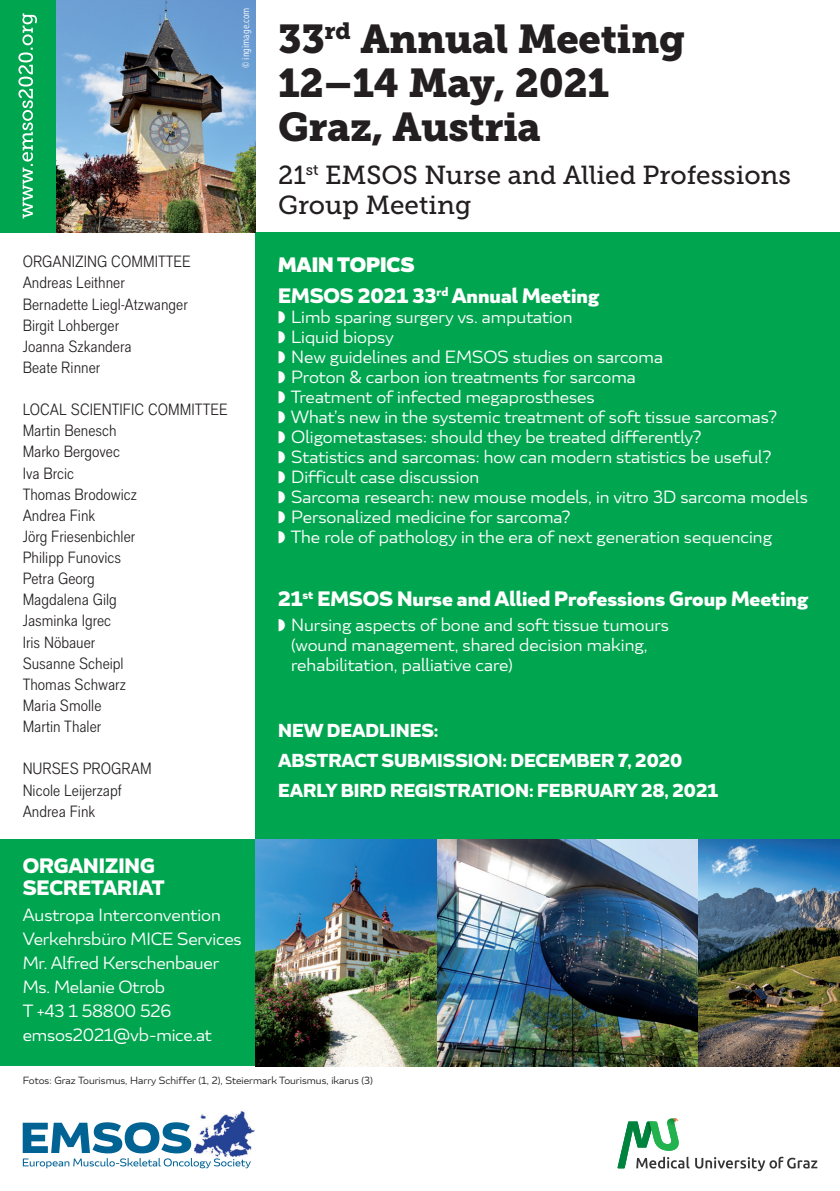
<style>
.page{position:relative;width:840px;height:1191px;background:#fff}
.page>*{position:absolute;margin:0;border:0;box-sizing:border-box;transform-origin:0 0}
.t1{font:40px "Museo Slab 900";letter-spacing:-.01em;color:#231f20}
.t2{font:26px "Museo Slab 500";color:#231f20}
.t3{font:700 20px "Blanc";color:#fff}
.t4{font:900 20px "Blanc";color:#fff}
.t5{font:700 18px "Blanc";color:#fff}
.t6{font:300 17px/20px "Blanc";color:#fff}
.t7{font:300 condensed 16px/21.2px "Applied Sans Pro";color:#231f20}
.bildtext{font:300 10px "Blanc";color:#231f20}
.t8{font:300 condensed 10px "Morandi";color:#fff}
</style>
<div class="page">
<div style="left:0;top:0;width:57px;height:232px;background:#00a54f"></div>
<div style="left:255px;top:232px;width:584px;height:607px;background:#00a54f"></div>
<img style="left:57px;top:0;width:198px;height:232px">
<svg style="left:18px;top:13px;width:19px;height:205px"></svg>
<svg style="left:23px;top:1122px;width:228px;height:46px"></svg>
<img style="left:193px;top:1111px;width:62px;height:46px">
<div style="left:0;top:839px;width:255px;height:227px;background:#00a54f"></div>
<img style="left:255px;top:839px;width:182px;height:227px">
<img style="left:437px;top:839px;width:260px;height:227px">
<img style="left:697px;top:839px;width:142px;height:227px">
<svg style="left:617px;top:1118px;width:199px;height:53px"></svg>
<p class="t8" style="left:238px;top:68px;width:61px;rotate:-90deg">© ingimage.com</p>
<p class="t7" style="left:23px;top:251px;width:170px">ORGANIZING COMMITTEE</p>
<p class="t7" style="left:23px;top:272px;width:104px">Andreas Leithner</p>
<p class="t7" style="left:23px;top:293px;width:166px">Bernadette Liegl-Atzwanger<br>Birgit Lohberger</p>
<p class="t7" style="left:23px;top:336px;width:110px">Joanna Szkandera</p>
<p class="t7" style="left:23px;top:357px;width:79px">Beate Rinner</p>
<p class="t7" style="left:23px;top:399px;width:206px">LOCAL SCIENTIFIC COMMITTEE</p>
<p class="t7" style="left:23px;top:420px;width:95px">Martin Benesch</p>
<p class="t7" style="left:23px;top:441px;width:99px">Marko Bergovec</p>
<p class="t7" style="left:23px;top:462px;width:53px">Iva Brcic</p>
<p class="t7" style="left:23px;top:483px;width:116px">Thomas Brodowicz</p>
<p class="t7" style="left:23px;top:505px;width:74px">Andrea Fink</p>
<p class="t7" style="left:23px;top:526px;width:114px">Jörg Friesenbichler</p>
<p class="t7" style="left:23px;top:547px;width:100px">Philipp Funovics</p>
<p class="t7" style="left:23px;top:568px;width:74px">Petra Georg</p>
<p class="t7" style="left:23px;top:589px;width:96px">Magdalena Gilg</p>
<p class="t7" style="left:23px;top:610px;width:90px">Jasminka Igrec</p>
<p class="t7" style="left:23px;top:631px;width:74px">Iris Nöbauer</p>
<p class="t7" style="left:23px;top:652px;width:102px">Susanne Scheipl</p>
<p class="t7" style="left:23px;top:673px;width:105px">Thomas Schwarz</p>
<p class="t7" style="left:23px;top:695px;width:80px">Maria Smolle</p>
<p class="t7" style="left:23px;top:716px;width:80px">Martin Thaler</p>
<p class="t7" style="left:23px;top:758px;width:130px">NURSES PROGRAM</p>
<p class="t7" style="left:23px;top:779px;width:100px">Nicole Leijerzapf</p>
<p class="t7" style="left:23px;top:800px;width:74px">Andrea Fink</p>
<p class="t3" style="left:23px;top:852px;width:134px">ORGANIZING</p>
<p class="t3" style="left:23px;top:874px;width:143px">SECRETARIAT</p>
<p class="t6" style="left:23px;top:904px;width:200px">Austropa Interconvention</p>
<p class="t6" style="left:23px;top:928px;width:220px">Verkehrsbüro MICE Services</p>
<p class="t6" style="left:23px;top:952px;width:198px">Mr. Alfred Kerschenbauer</p>
<p class="t6" style="left:23px;top:976px;width:144px">Ms. Melanie Otrob</p>
<p class="t6" style="left:23px;top:1000px;width:150px">T +43 1 58800 526</p>
<p class="t6" style="left:23px;top:1024px;width:190px">emsos2021@vb-mice.at</p>
<p class="t1" style="left:278px;top:15px;width:408px">33<sup>rd</sup> Annual Meeting</p>
<p class="t1" style="left:278px;top:59px;width:332px">12–14 May, 2021</p>
<p class="t1" style="left:278px;top:103px;width:264px">Graz, Austria</p>
<p class="t2" style="left:278px;top:160px;width:514px">21<sup>st</sup> EMSOS Nurse and Allied Professions</p>
<p class="t2" style="left:278px;top:190px;width:195px">Group Meeting</p>
<p class="t4" style="left:278px;top:251px;width:138px">MAIN TOPICS</p>
<p class="t3" style="left:278px;top:282px;width:322px">EMSOS 2021 33<sup>rd</sup> Annual Meeting</p>
<p class="t6" style="left:278px;top:307px;width:296px">◗ Limb sparing surgery vs. amputation</p>
<p class="t6" style="left:278px;top:327px;width:117px">◗ Liquid biopsy</p>
<p class="t6" style="left:278px;top:347px;width:386px">◗ New guidelines and EMSOS studies on sarcoma</p>
<p class="t6" style="left:278px;top:367px;width:359px">◗ Proton &amp; carbon ion treatments for sarcoma</p>
<p class="t6" style="left:278px;top:387px;width:318px">◗ Treatment of infected megaprostheses</p>
<p class="t6" style="left:278px;top:407px;width:500px">◗ What’s new in the systemic treatment of soft tissue sarcomas?</p>
<p class="t6" style="left:278px;top:427px;width:424px">◗ Oligometastases: should they be treated differently?</p>
<p class="t6" style="left:278px;top:447px;width:494px">◗ Statistics and sarcomas: how can modern statistics be useful?</p>
<p class="t6" style="left:278px;top:467px;width:203px">◗ Difficult case discussion</p>
<p class="t6" style="left:278px;top:487px;width:531px">◗ Sarcoma research: new mouse models, in vitro 3D sarcoma models</p>
<p class="t6" style="left:278px;top:507px;width:294px">◗ Personalized medicine for sarcoma?</p>
<p class="t6" style="left:278px;top:527px;width:495px">◗ The role of pathology in the era of next generation sequencing</p>
<p class="t3" style="left:278px;top:585px;width:531px">21<sup>st</sup> EMSOS Nurse and Allied Professions Group Meeting</p>
<p class="t6" style="left:291px;top:615px;width:379px;text-indent:-13px">◗ Nursing aspects of bone and soft tissue tumours (wound management, shared decision making, rehabilitation, palliative care)</p>
<p class="t5" style="left:278px;top:718px;width:162px">NEW DEADLINES:</p>
<p class="t5" style="left:278px;top:748px;width:405px">ABSTRACT SUBMISSION: DECEMBER 7, 2020</p>
<p class="t5" style="left:278px;top:778px;width:441px">EARLY BIRD REGISTRATION: FEBRUARY 28, 2021</p>
<p class="bildtext" style="left:23px;top:1074px;width:351px">Fotos: Graz Tourismus, Harry Schiffer (1, 2), Steiermark Tourismus, ikarus (3)</p>
</div>
